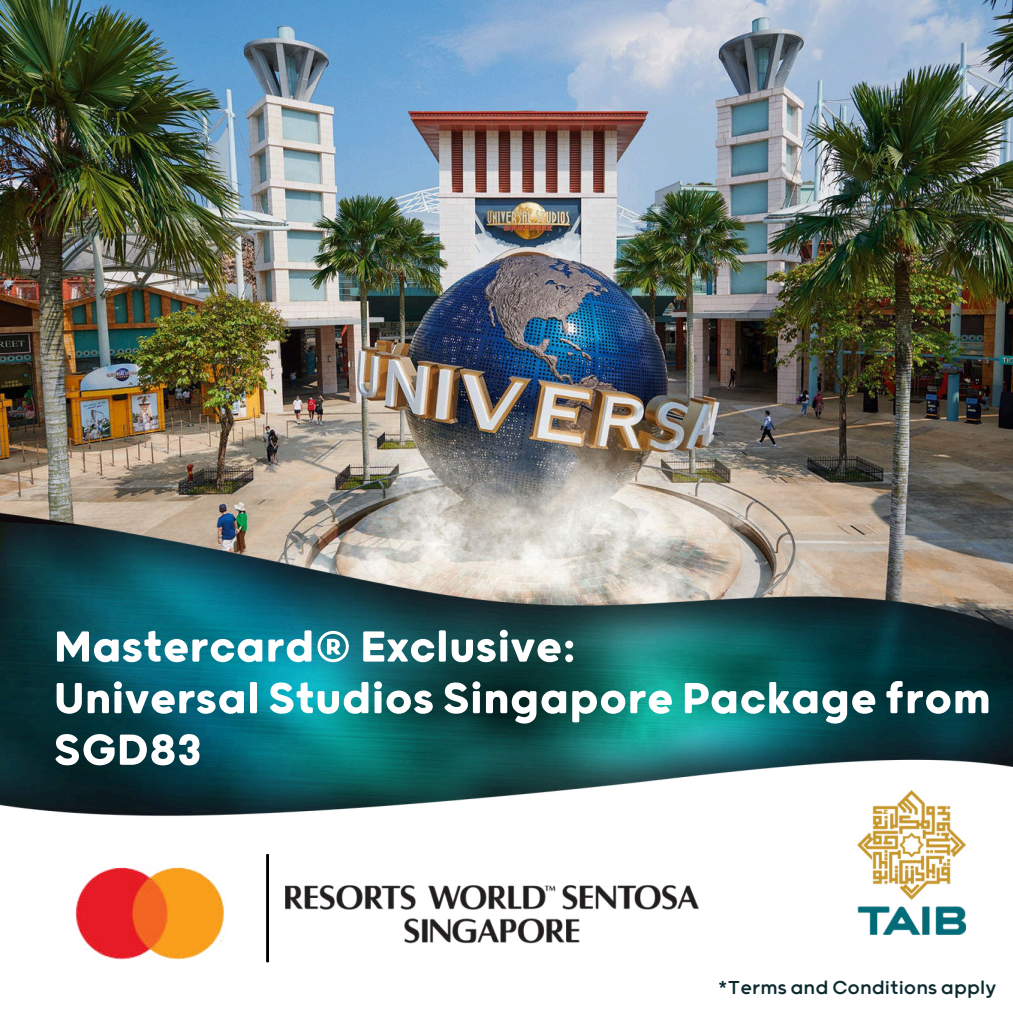
<style>
.page{position:relative;width:1013px;height:1013px;background:#fff}
.page>*{position:absolute;margin:0;border:0;box-sizing:border-box;transform-origin:0 0}
.t1{font:100 125px "Grold Rounded";color:#000}
.t2{font:700 52.12px/51.5px "Grold Rounded";color:#fff}
.t3{font:22.5px "Grold Rounded";color:#0c2b30}
</style>
<div class="page">
<img style="left:0;top:0;width:1012px;height:506px">
<img style="left:0;top:506px;width:1012px;height:438px">
<img style="left:54px;top:834px;width:187px;height:126px">
<img style="left:857px;top:790px;width:108px;height:144px">
<img style="left:286px;top:885px;width:412px;height:58px">
<p class="t2" style="left:54px;top:618px;width:938px">Mastercard® Exclusive:<br>Universal Studios Singapore Package from<br>SGD83</p>
<h1 class="t1" style="left:256px;top:839px;width:25px">|</h1>
<p class="t3" style="left:717px;top:974px;width:280px">*Terms and Conditions apply</p>
</div>
